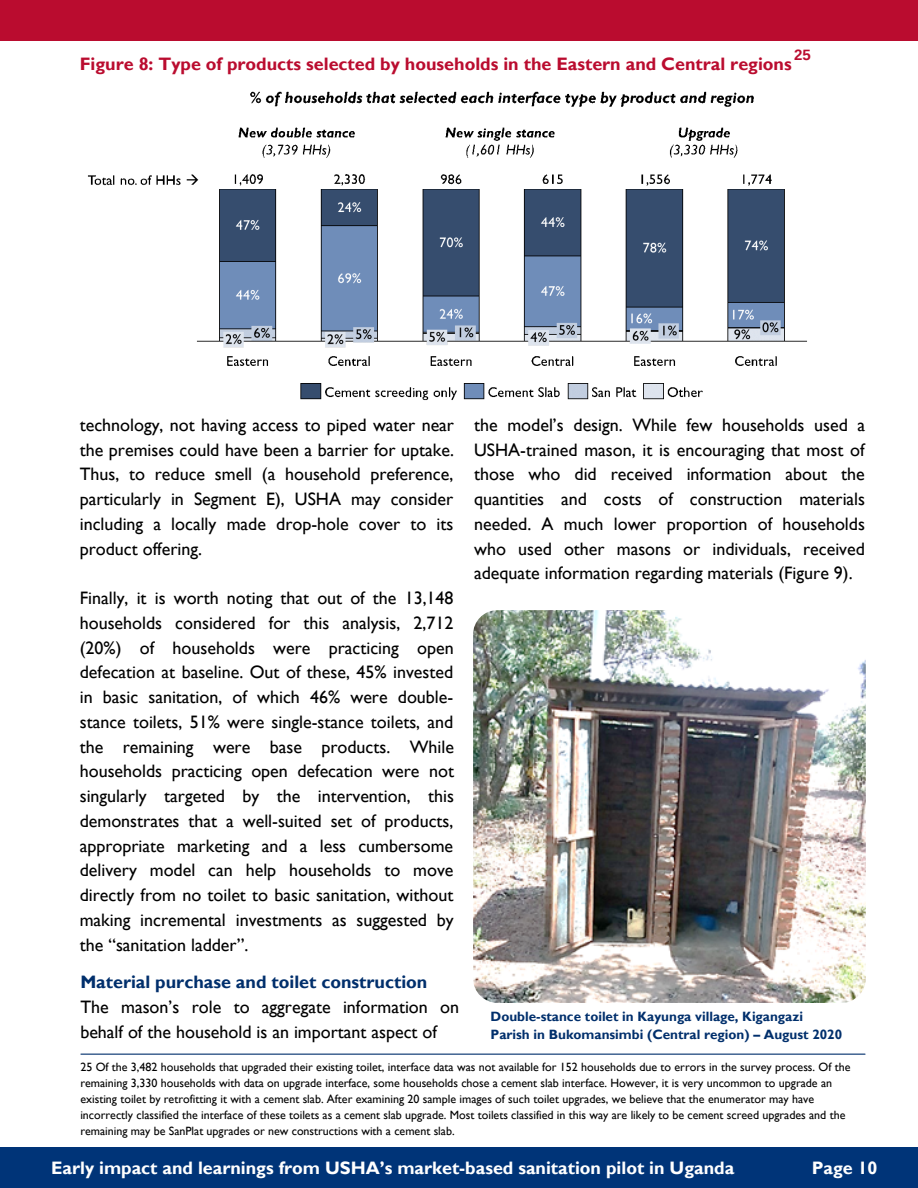
<style>
.page{position:relative;width:918px;height:1188px;background:#fff}
.page>*{position:absolute;margin:0;border:0;box-sizing:border-box;transform-origin:0 0}
.t1{font:18px/24.8px "Gill Sans";color:#000;text-align:justify}
.t2{font:700 18px "Gill Sans";color:#fff}
.t3{font:700 18px "Gill Sans";color:#ba0c2f}
.t4{font:700 18px "Gill Sans";color:#002f6c}
.t5{font:700 15px "Arimo";color:#ba0c2f}
.t6{font:700 13.5px/18px "Gill Sans";color:#002f6c}
.t7{font:12px/16px "Gill Sans";color:#000}
</style>
<div class="page">
<div style="left:0;top:1148px;width:918px;height:40px;background:#003478"></div>
<div style="left:0;top:0;width:918px;height:40px;background:#ba0c2f"></div>
<img style="left:88px;top:91px;width:719px;height:310px">
<hr style="left:81px;top:1054px;width:784px;height:1px;background:#002f6c">
<img style="left:473px;top:610px;width:393px;height:393px;border-radius:24px">
<p class="t5" style="left:794px;top:47px;width:18px">25</p>
<p class="t3" style="left:80px;top:53px;width:713px">Figure 8: Type of products selected by households in the Eastern and Central regions</p>
<p class="t1" style="left:80px;top:412px;width:376px">technology, not having access to piped water near the premises could have been a barrier for uptake.<br>Thus, to reduce smell (a household preference, particularly in Segment E), USHA may consider including a locally made drop-hole cover to its product offering.</p>
<p class="t1" style="left:80px;top:585px;width:376px">Finally, it is worth noting that out of the 13,148 households considered for this analysis, 2,712 (20%) of households were practicing open defecation at baseline. Out of these, 45% invested in basic sanitation, of which 46% were double&shy;stance toilets, 51% were single-stance toilets, and the remaining were base products. While households practicing open defecation were not singularly targeted by the intervention, this demonstrates that a well-suited set of products, appropriate marketing and a less cumbersome delivery model can help households to move directly from no toilet to basic sanitation, without making incremental investments as suggested by the “sanitation ladder”.</p>
<p class="t4" style="left:80px;top:972px;width:349px">Material purchase and toilet construction</p>
<p class="t1" style="left:80px;top:994px;width:380px">The mason’s role to aggregate information on behalf of the household is an important aspect of</p>
<p class="t1" style="left:474px;top:412px;width:393px">the model’s design. While few households used a USHA-trained mason, it is encouraging that most of those who did received information about the quantities and costs of construction materials needed. A much lower proportion of households who used other masons or individuals, received adequate information regarding materials (Figure 9).</p>
<p class="t6" style="left:491px;top:1007px;width:353px">Double-stance toilet in Kayunga village, Kigangazi<br>Parish in Bukomansimbi (Central region) – August 2020</p>
<p class="t7" style="left:80px;top:1059px;width:772px">25 Of the 3,482 households that upgraded their existing toilet, interface data was not available for 152 households due to errors in the survey process. Of the remaining 3,330 households with data on upgrade interface, some households chose a cement slab interface. However, it is very uncommon to upgrade an existing toilet by retrofitting it with a cement slab. After examining 20 sample images of such toilet upgrades, we believe that the enumerator may have incorrectly classified the interface of these toilets as a cement slab upgrade. Most toilets classified in this way are likely to be cement screed upgrades and the remaining may be SanPlat upgrades or new constructions with a cement slab.</p>
<p class="t2" style="left:51px;top:1158px;width:685px">Early impact and learnings from USHA’s market-based sanitation pilot in Uganda</p>
<p class="t2" style="left:812px;top:1158px;width:67px">Page 10</p>
</div>
